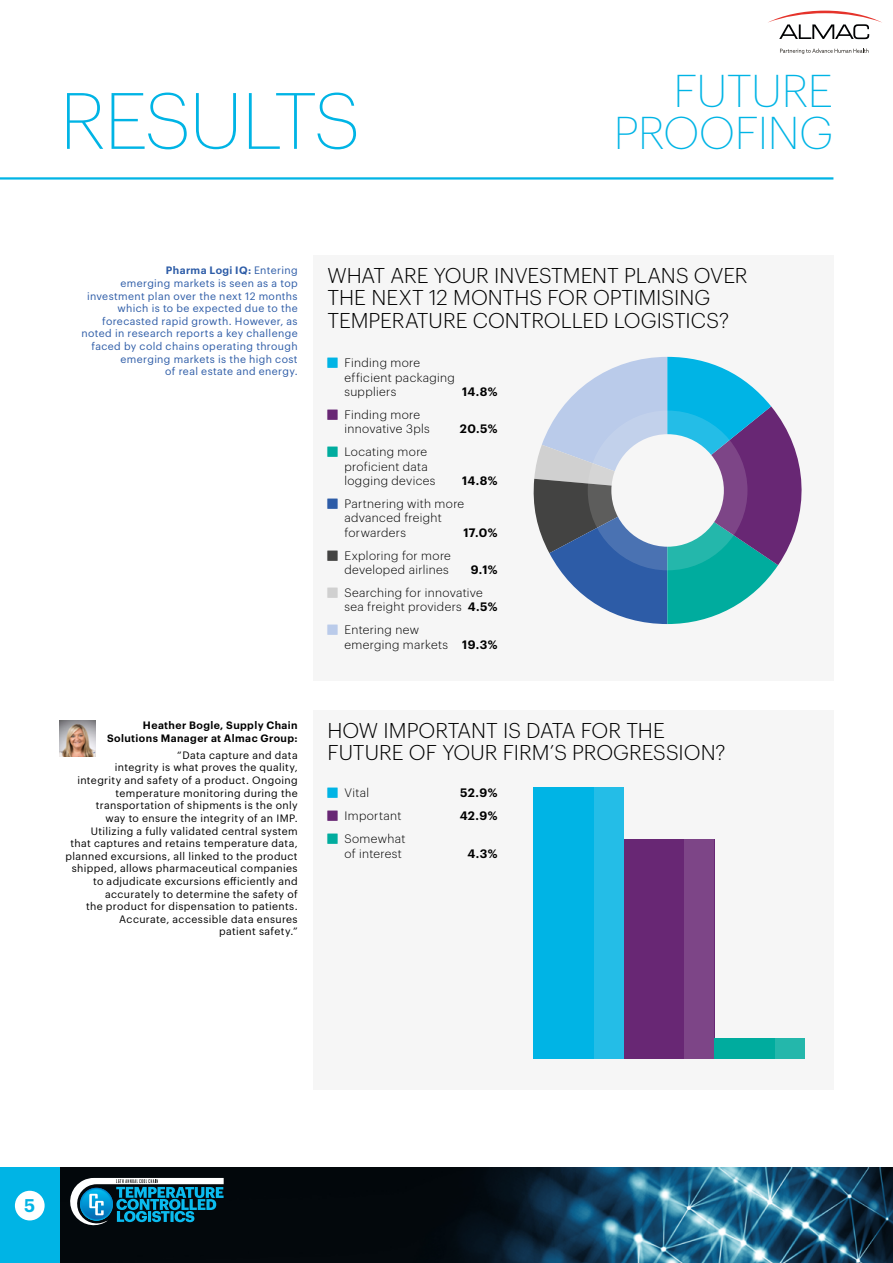
<style>
.page{position:relative;width:893px;height:1263px;background:#fff}
.page>*{position:absolute;margin:0;border:0;box-sizing:border-box;transform-origin:0 0}
.t1{font:200 78px "Graphik";letter-spacing:-.03em;color:#00b4e5}
.t2{font:200 45px/42px "Graphik";letter-spacing:-.01em;color:#00b4e5;text-align:right}
.t3{font:300 21px/22.5px "Graphik";letter-spacing:-.005em;color:#000}
.t4{font:600 18px "Graphik";color:#00b4e5}
.t5{font:300 12px/14.4px "Graphik";letter-spacing:.03em;color:#000}
.t6{font:600 12px "Graphik";letter-spacing:.02em;color:#000}
.t7{font:10.5px/12.6px "Graphik";letter-spacing:.03em;color:#000;text-align:right}
.t8{font:10.5px/12.6px "Graphik";letter-spacing:.035em;color:#2d5ca7;text-align:right}
.t9{font:600 10.5px/12.6px "Graphik";letter-spacing:.04em;color:#000;text-align:right}
.s1{font-weight:600}
</style>
<div class="page">
<img style="left:60px;top:1167px;width:833px;height:96px">
<svg style="left:70px;top:1178px;width:154px;height:47px;background:#317086"></svg>
<div style="left:0;top:1167px;width:60px;height:96px;background:#00b4e5"></div>
<div style="left:15px;top:1191px;width:30px;height:29px;background:#fff;border-radius:50%"></div>
<div style="left:313px;top:710px;width:520px;height:380px;background:#f6f6f6"></div>
<div style="left:313px;top:255px;width:520px;height:425px;background:#f6f6f6"></div>
<svg style="left:533px;top:357px;width:269px;height:267px"></svg>
<hr style="left:0;top:177px;width:833px;height:3px;background:#00b4e5">
<svg style="left:588px;top:411px;width:159px;height:159px"></svg>
<div style="left:534px;top:787px;width:90px;height:272px;background:#00b4e5"></div>
<div style="left:594px;top:787px;width:30px;height:272px;background:#24bde7"></div>
<div style="left:624px;top:839px;width:90px;height:220px;background:#682774"></div>
<div style="left:714px;top:1038px;width:90px;height:21px;background:#00ac9e"></div>
<div style="left:684px;top:839px;width:30px;height:220px;background:#7d4587"></div>
<div style="left:775px;top:1038px;width:29px;height:21px;background:#24b7ab"></div>
<svg style="left:768px;top:11px;width:114px;height:28px"></svg>
<svg style="left:780px;top:48px;width:88px;height:6px"></svg>
<img style="left:60px;top:721px;width:36px;height:36px">
<h1 class="t1" style="left:60px;top:65px;width:302px">RESULTS</h1>
<h2 class="t2" style="left:614px;top:66px;width:221px">FUTURE<br>PROOFING</h2>
<p class="t8" style="left:82px;top:263px;width:218px"><span class="s1">Pharma Logi IQ:</span> Entering<br>emerging markets is seen as a top investment plan over the next 12 months which is to be expected due to the forecasted rapid growth. However, as noted in research reports a key challenge faced by cold chains operating through emerging markets is the high cost<br>of real estate and energy.</p>
<p class="t9" style="left:107px;top:718px;width:192px">Heather Bogle, Supply Chain<br>Solutions Manager at Almac Group:</p>
<p class="t7" style="left:65px;top:748px;width:234px">“Data capture and data<br>integrity is what proves the quality,<br>integrity and safety of a product. Ongoing temperature monitoring during the transportation of shipments is the only<br>way to ensure the integrity of an IMP.<br>Utilizing a fully validated central system<br>that captures and retains temperature data, planned excursions, all linked to the product shipped, allows pharmaceutical companies to adjudicate excursions efficiently and accurately to determine the safety of<br>the product for dispensation to patients.<br>Accurate, accessible data ensures<br>patient safety.”</p>
<h3 class="t3" style="left:327px;top:262px;width:422px">WHAT ARE YOUR INVESTMENT PLANS OVER<br>THE NEXT 12 MONTHS FOR OPTIMISING<br>TEMPERATURE CONTROLLED LOGISTICS?</h3>
<p class="t5" style="left:344px;top:355px;width:112px">Finding more efficient packaging suppliers</p>
<p class="t6" style="left:462px;top:382px;width:37px">14.8%</p>
<p class="t5" style="left:344px;top:406px;width:87px">Finding more innovative 3pls</p>
<p class="t6" style="left:460px;top:420px;width:39px">20.5%</p>
<p class="t5" style="left:344px;top:444px;width:93px">Locating more proficient data logging devices</p>
<p class="t6" style="left:462px;top:471px;width:37px">14.8%</p>
<p class="t5" style="left:344px;top:495px;width:121px">Partnering with more advanced freight forwarders</p>
<p class="t6" style="left:463px;top:523px;width:35px">17.0%</p>
<p class="t5" style="left:344px;top:547px;width:108px">Exploring for more developed airlines</p>
<p class="t6" style="left:471px;top:560px;width:28px">9.1%</p>
<p class="t5" style="left:344px;top:584px;width:155px">Searching for innovative sea freight providers <span class="s1">4.5%</span></p>
<p class="t5" style="left:344px;top:622px;width:155px">Entering new<br>emerging markets <span class="s1">19.3%</span></p>
<h3 class="t3" style="left:327px;top:717px;width:400px">HOW IMPORTANT IS DATA FOR THE<br>FUTURE OF YOUR FIRM’S PROGRESSION?</h3>
<p class="t5" style="left:344px;top:785px;width:26px">Vital</p>
<p class="t6" style="left:460px;top:784px;width:39px">52.9%</p>
<p class="t5" style="left:344px;top:808px;width:59px">Important</p>
<p class="t6" style="left:460px;top:807px;width:39px">42.9%</p>
<p class="t5" style="left:344px;top:831px;width:62px">Somewhat of interest</p>
<p class="t6" style="left:467px;top:844px;width:31px">4.3%</p>
<h3 class="t4" style="left:24px;top:1191px;width:13px">5</h3>
</div>
